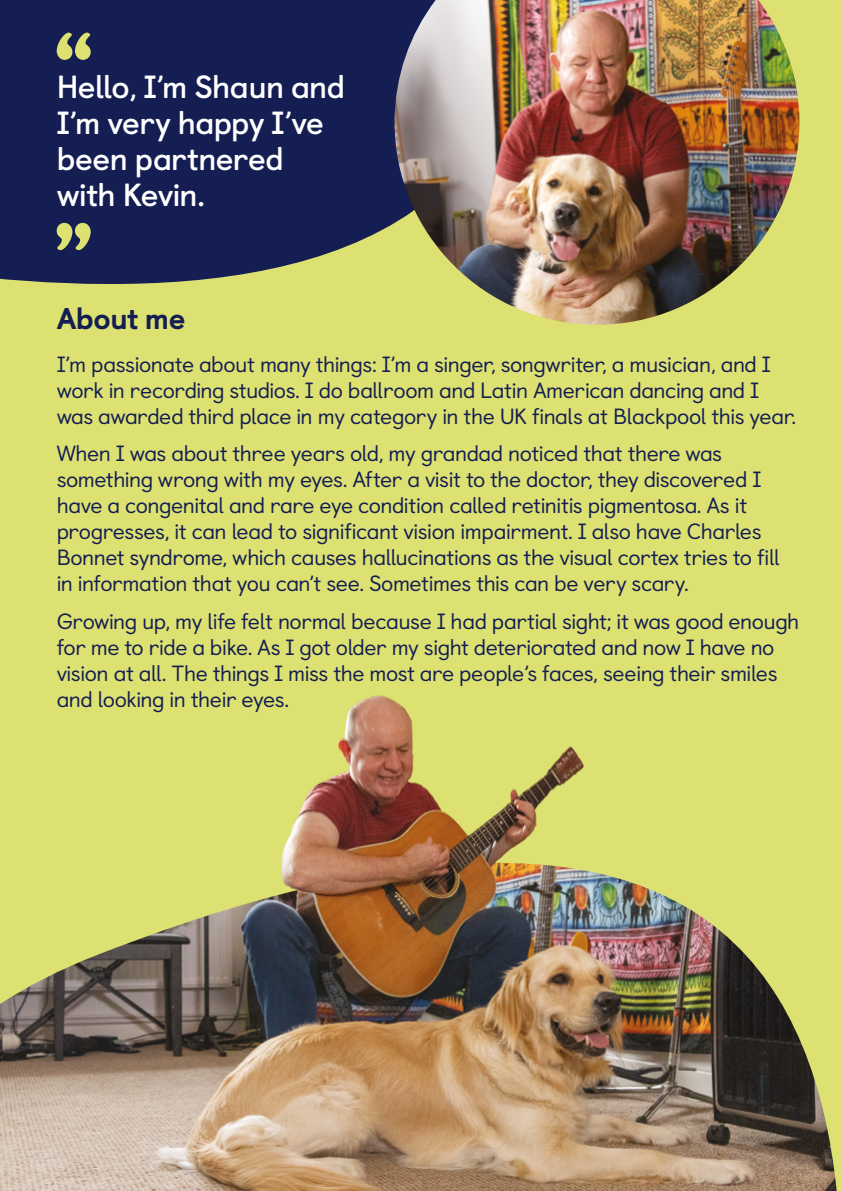
<style>
.page{position:relative;width:842px;height:1191px;background:#dce171}
.page>*{position:absolute;margin:0;border:0;box-sizing:border-box;transform-origin:0 0}
.p1_main{font:700 32px/36px "Castledown";letter-spacing:-.02em;color:#fff}
.t1{font:800 30px "Castledown";letter-spacing:-.02em;color:#151e53}
.p1_main-2{font:22px/26px "Castledown";letter-spacing:-.02em;color:#151e53}
</style>
<div class="page">
<div style="left:0;top:0;width:395px;height:284px;background:#151e53"></div>
<img style="left:0;top:891px;width:837px;height:300px">
<img style="left:261px;top:695px;width:394px;height:201px">
<svg style="left:57px;top:33px;width:34px;height:27px"></svg>
<svg style="left:57px;top:223px;width:34px;height:27px"></svg>
<img style="left:395px;top:0;width:404px;height:325px">
<p class="p1_main" style="left:57px;top:66px;width:290px">Hello, I’m Shaun and<br>I’m very happy I’ve been partnered with Kevin.</p>
<h3 class="t1" style="left:57px;top:294px;width:130px">About me</h3>
<p class="p1_main-2" style="left:57px;top:349px;width:741px">I’m passionate about many things: I’m a singer, songwriter, a musician, and I work in recording studios. I do ballroom and Latin American dancing and I was awarded third place in my category in the UK finals at Blackpool this year.</p>
<p class="p1_main-2" style="left:57px;top:439px;width:725px">When I was about three years old, my grandad noticed that there was something wrong with my eyes. After a visit to the doctor, they discovered I have a congenital and rare eye condition called retinitis pigmentosa. As it progresses, it can lead to significant vision impairment. I also have Charles Bonnet syndrome, which causes hallucinations as the visual cortex tries to fill in information that you can’t see. Sometimes this can be very scary.</p>
<p class="p1_main-2" style="left:57px;top:606px;width:744px">Growing up, my life felt normal because I had partial sight; it was good enough for me to ride a bike. As I got older my sight deteriorated and now I have no vision at all. The things I miss the most are people’s faces, seeing their smiles and looking in their eyes.</p>
</div>
